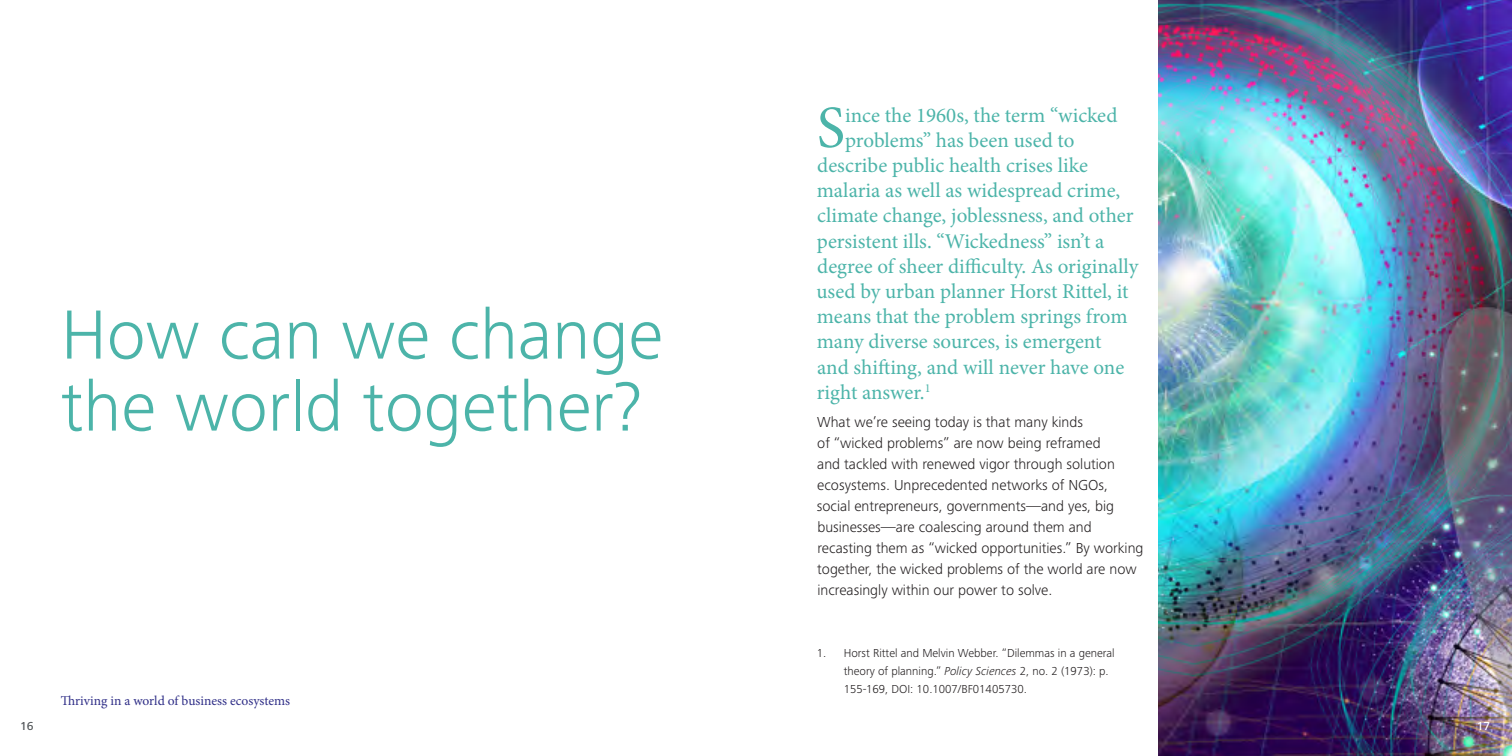
<style>
.page{position:relative;width:1512px;height:756px;background:#fff}
.page>*{position:absolute;margin:0;border:0;box-sizing:border-box;transform-origin:0 0}
.heading1{font:300 72px/72px "Frutiger Next Pro";color:#4cb4a9}
.Intro_paragraph{font:59.7px "Minion Pro";color:#4cb4a9}
.Intro_paragraph-2{font:21px "Minion Pro";letter-spacing:-.005em;color:#4cb4a9}
.Body_copy__8_5_12pt{font:300 15px/21px "Frutiger Next Pro";color:#231f20}
.t1{font:13.5px "Minion Pro";color:#2f2e87}
.t2{font:300 12px/18px "Frutiger Next Pro";color:#231f20}
.t3{font:500 12px "Frutiger Next Pro";color:#525659}
.t4{font:500 12px "Frutiger Next Pro";color:#fff}
.s1{font-style:italic}
</style>
<div class="page">
<img style="left:1159px;top:0;width:353px;height:756px">
<p class="heading1" style="left:61px;top:299px;width:604px">How can we change the world together?</p>
<p class="t3" style="left:20px;top:719px;width:15px">16</p>
<p class="t1" style="left:61px;top:692px;width:231px">Thriving in a world of business ecosystems</p>
<p class="Intro_paragraph" style="left:817px;top:88px;width:30px">S</p>
<p class="Intro_paragraph-2" style="left:845px;top:101px;width:274px">ince the 1960s, the term “wicked</p>
<p class="Intro_paragraph-2" style="left:845px;top:126px;width:231px">problems” has been used to</p>
<p class="Intro_paragraph-2" style="left:817px;top:151px;width:272px">describe public health crises like</p>
<p class="Intro_paragraph-2" style="left:817px;top:176px;width:305px">malaria as well as widespread crime,</p>
<p class="Intro_paragraph-2" style="left:817px;top:202px;width:318px">climate change, joblessness, and other</p>
<p class="Intro_paragraph-2" style="left:817px;top:227px;width:289px">persistent ills. “Wickedness” isn’t a</p>
<p class="Intro_paragraph-2" style="left:817px;top:252px;width:323px">degree of sheer difficulty. As originally</p>
<p class="Intro_paragraph-2" style="left:817px;top:277px;width:314px">used by urban planner Horst Rittel, it</p>
<p class="Intro_paragraph-2" style="left:817px;top:302px;width:312px">means that the problem springs from</p>
<p class="Intro_paragraph-2" style="left:817px;top:328px;width:286px">many diverse sources, is emergent</p>
<p class="Intro_paragraph-2" style="left:817px;top:353px;width:308px">and shifting, and will never have one</p>
<p class="Intro_paragraph-2" style="left:817px;top:378px;width:115px">right answer.<sup>1</sup></p>
<p class="Body_copy__8_5_12pt" style="left:817px;top:412px;width:328px">What we’re seeing today is that many kinds<br>of “wicked problems” are now being reframed<br>and tackled with renewed vigor through solution ecosystems. Unprecedented networks of NGOs, social entrepreneurs, governments—and yes, big businesses—are coalescing around them and recasting them as “wicked opportunities.” By working together, the wicked problems of the world are now increasingly within our power to solve.</p>
<p class="t2" style="left:844px;top:644px;width:272px;text-indent:-27px">1. Horst Rittel and Melvin Webber. “Dilemmas in a general theory of planning.” <span class="s1">Policy Sciences</span> 2, no. 2 (1973): p.<br>155-169, DOI: 10.1007/BF01405730.</p>
<p class="t4" style="left:1477px;top:719px;width:15px">17</p>
</div>
